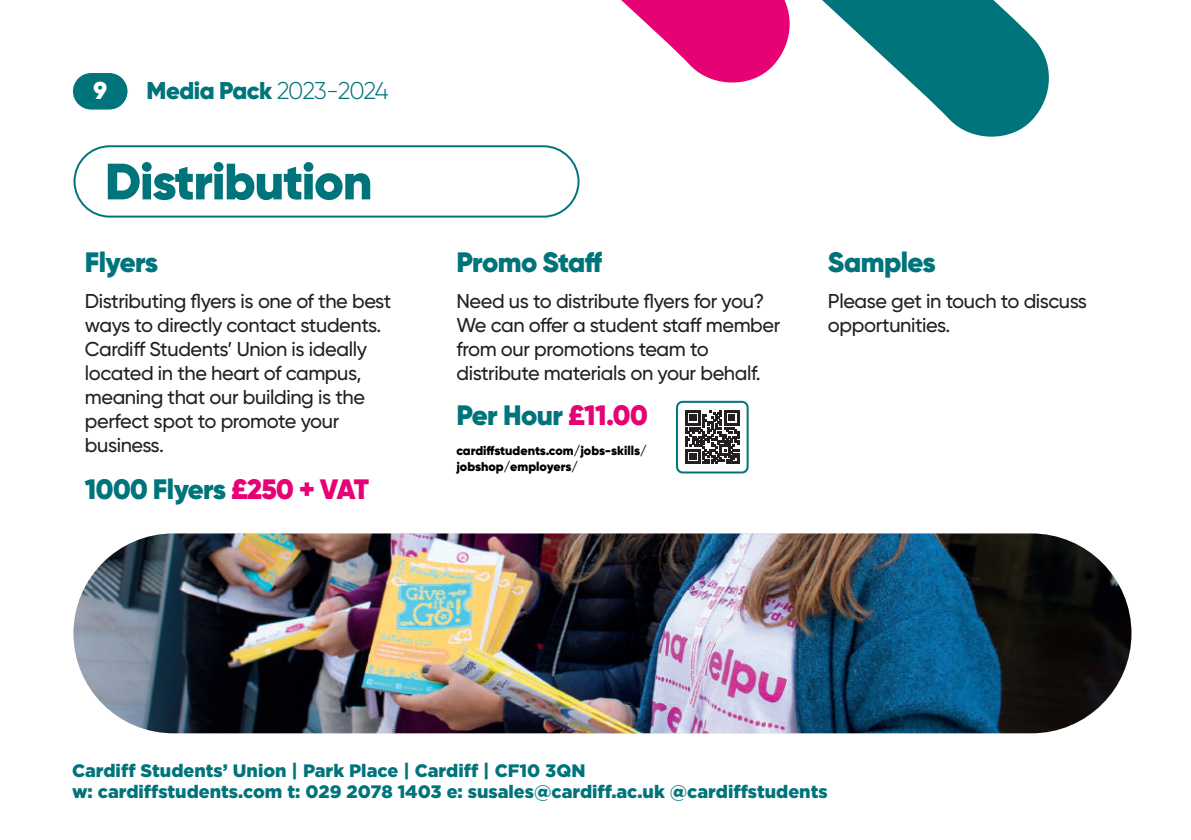
<style>
.page{position:relative;width:1191px;height:840px;background:#fff}
.page>*{position:absolute;margin:0;border:0;box-sizing:border-box;transform-origin:0 0}
.t1{font:900 51px "Gilroy";letter-spacing:-.02em;color:#00747b}
.t2{font:900 28px "Gilroy";letter-spacing:-.02em;color:#00747b}
.t3{font:900 24.2px "Gilroy";letter-spacing:-.02em;color:#00747b}
.t4{font:900 24.2px "Gilroy";color:#fff}
.t5{font:500 20px/24px "Gilroy";letter-spacing:-.02em;color:#231f20}
.t6{font:900 18px/21.6px "Gotham";color:#00747b}
.t7{font:900 12.8px/15.2px "Gilroy";color:#000}
.s1{font-weight:300}
.s2{color:#e60275}
</style>
<div class="page">
<div style="left:72px;top:72px;width:56px;height:38px;background:#00747b;border-radius:19px"></div>
<div style="left:72px;top:72px;width:56px;height:38px;border:1px solid #fff;border-radius:19px"></div>
<div style="left:74px;top:145px;width:505px;height:72px;border:2px solid #00747b;border-radius:35px"></div>
<svg style="left:822px;top:0;width:227px;height:137px;fill:#00747b"></svg>
<svg style="left:621px;top:0;width:169px;height:83px;fill:#e60275"></svg>
<img style="left:74px;top:533px;width:1057px;height:199px;border-radius:100px">
<svg style="left:685px;top:410px;width:54px;height:53px"></svg>
<div style="left:676px;top:400px;width:72px;height:73px;border:2px solid #00747b;border-radius:6px"></div>
<p class="t4" style="left:93px;top:75px;width:15px">9</p>
<p class="t3" style="left:147px;top:75px;width:244px">Media Pack <span class="s1">2023-2024</span></p>
<h1 class="t1" style="left:105px;top:149px;width:269px">Distribution</h1>
<h2 class="t2" style="left:85px;top:244px;width:75px">Flyers</h2>
<p class="t5" style="left:85px;top:288px;width:308px">Distributing flyers is one of the best ways to directly contact students.<br>Cardiff Students’ Union is ideally located in the heart of campus, meaning that our building is the perfect spot to promote your business.</p>
<h2 class="t2" style="left:85px;top:471px;width:286px">1000 Flyers <span class="s2">£250 + VAT</span></h2>
<h2 class="t2" style="left:456px;top:244px;width:147px">Promo Staff</h2>
<p class="t5" style="left:456px;top:288px;width:325px">Need us to distribute flyers for you?<br>We can offer a student staff member from our promotions team to distribute materials on your behalf.</p>
<h2 class="t2" style="left:456px;top:397px;width:193px">Per Hour <span class="s2">£11.00</span></h2>
<p class="t7" style="left:456px;top:443px;width:192px">cardiffstudents.com/jobs-skills/ jobshop/employers/</p>
<h2 class="t2" style="left:828px;top:244px;width:109px">Samples</h2>
<p class="t5" style="left:828px;top:288px;width:261px">Please get in touch to discuss opportunities.</p>
<p class="t6" style="left:72px;top:758px;width:757px">Cardiff Students’ Union | Park Place | Cardiff | CF10 3QN<br>w: cardiffstudents.com t: 029 2078 1403 e: susales@cardiff.ac.uk @cardiffstudents</p>
</div>
